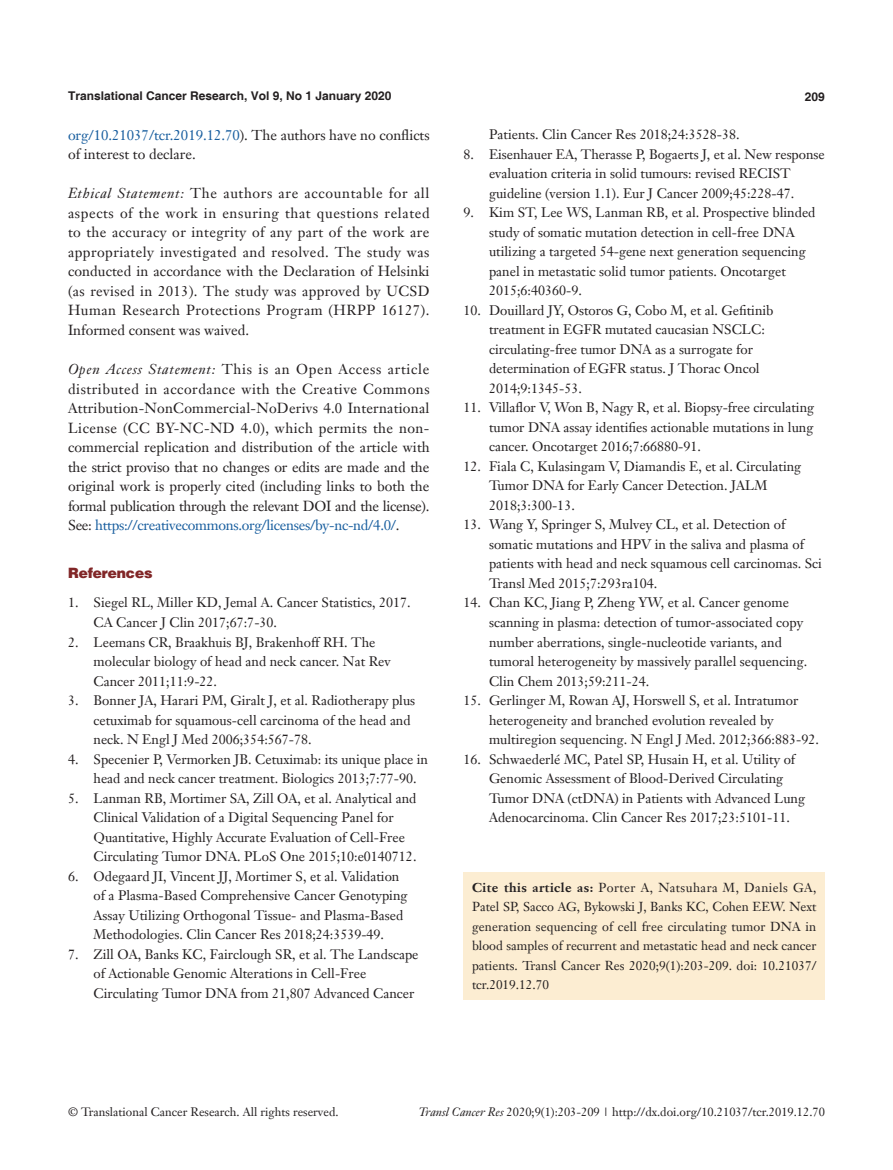
<style>
.page{position:relative;width:893px;height:1170px;background:#fff}
.page>*{position:absolute;margin:0;border:0;box-sizing:border-box;transform-origin:0 0}
.t1{font:14.25px/19.5px "Janson Text LT";color:#231f20;text-align:justify}
.t2{font:900 14.25px "Helvetica";color:#812627}
.t3{font:13.5px/19.5px "Janson Text LT";color:#231f20}
.Cite{font:12.75px/19.5px "Janson Text LT";letter-spacing:.005em;color:#231f20;text-align:justify}
.t4{font:12px "Janson Text LT";color:#231f20}
.t5{font:700 12px "Helvetica";color:#231f20}
.s1{color:#175d9e}
.s2{font-style:italic}
.s3{font-weight:700}
</style>
<div class="page">
<div style="left:463px;top:872px;width:362px;height:127px;background:#fcedd2"></div>
<p class="t5" style="left:68px;top:88px;width:325px">Translational Cancer Research, Vol 9, No 1 January 2020</p>
<p class="t5" style="left:805px;top:89px;width:22px">209</p>
<p class="t1" style="left:68px;top:125px;width:363px"><span class="s1">org/10.21037/tcr.2019.12.70</span>). The authors have no conflicts of interest to declare.</p>
<p class="t1" style="left:68px;top:183px;width:363px"><span class="s2">Ethical Statement:</span> The authors are accountable for all aspects of the work in ensuring that questions related to the accuracy or integrity of any part of the work are appropriately investigated and resolved. The study was conducted in accordance with the Declaration of Helsinki (as revised in 2013). The study was approved by UCSD Human Research Protections Program (HRPP 16127).<br>Informed consent was waived.</p>
<p class="t1" style="left:68px;top:359px;width:363px"><span class="s2">Open Access Statement:</span> This is an Open Access article distributed in accordance with the Creative Commons Attribution-NonCommercial-NoDerivs 4.0 International License (CC BY-NC-ND 4.0), which permits the non&shy;commercial replication and distribution of the article with the strict proviso that no changes or edits are made and the original work is properly cited (including links to both the formal publication through the relevant DOI and the license).<br>See: <span class="s1">https://creativecommons.org/licenses/by-nc-nd/4.0/</span>.</p>
<p class="t2" style="left:68px;top:564px;width:86px">References</p>
<p class="t3" style="left:94px;top:593px;width:318px;text-indent:-26px">1. Siegel RL, Miller KD, Jemal A. Cancer Statistics, 2017.<br>CA Cancer J Clin 2017;67:7-30.</p>
<p class="t3" style="left:94px;top:632px;width:299px;text-indent:-26px">2. Leemans CR, Braakhuis BJ, Brakenhoff RH. The molecular biology of head and neck cancer. Nat Rev<br>Cancer 2011;11:9-22.</p>
<p class="t3" style="left:94px;top:690px;width:323px;text-indent:-26px">3. Bonner JA, Harari PM, Giralt J, et al. Radiotherapy plus cetuximab for squamous-cell carcinoma of the head and neck. N Engl J Med 2006;354:567-78.</p>
<p class="t3" style="left:94px;top:749px;width:336px;text-indent:-26px">4. Specenier P, Vermorken JB. Cetuximab: its unique place in head and neck cancer treatment. Biologics 2013;7:77-90.</p>
<p class="t3" style="left:94px;top:788px;width:324px;text-indent:-26px">5. Lanman RB, Mortimer SA, Zill OA, et al. Analytical and Clinical Validation of a Digital Sequencing Panel for Quantitative, Highly Accurate Evaluation of Cell-Free Circulating Tumor DNA. PLoS One 2015;10:e0140712.</p>
<p class="t3" style="left:94px;top:866px;width:315px;text-indent:-26px">6. Odegaard JI, Vincent JJ, Mortimer S, et al. Validation of a Plasma-Based Comprehensive Cancer Genotyping Assay Utilizing Orthogonal Tissue- and Plasma-Based Methodologies. Clin Cancer Res 2018;24:3539-49.</p>
<p class="t3" style="left:94px;top:944px;width:326px;text-indent:-26px">7. Zill OA, Banks KC, Fairclough SR, et al. The Landscape of Actionable Genomic Alterations in Cell-Free<br>Circulating Tumor DNA from 21,807 Advanced Cancer</p>
<p class="t3" style="left:489px;top:125px;width:252px">Patients. Clin Cancer Res 2018;24:3528-38.</p>
<p class="t3" style="left:489px;top:144px;width:337px;text-indent:-26px">8. Eisenhauer EA, Therasse P, Bogaerts J, et al. New response evaluation criteria in solid tumours: revised RECIST guideline (version 1.1). Eur J Cancer 2009;45:228-47.</p>
<p class="t3" style="left:489px;top:203px;width:328px;text-indent:-26px">9. Kim ST, Lee WS, Lanman RB, et al. Prospective blinded study of somatic mutation detection in cell-free DNA utilizing a targeted 54-gene next generation sequencing panel in metastatic solid tumor patients. Oncotarget 2015;6:40360-9.</p>
<p class="t3" style="left:489px;top:300px;width:286px;text-indent:-26px">10. Douillard JY, Ostoros G, Cobo M, et al. Gefitinib treatment in EGFR mutated caucasian NSCLC: circulating-free tumor DNA as a surrogate for determination of EGFR status. J Thorac Oncol 2014;9:1345-53.</p>
<p class="t3" style="left:489px;top:398px;width:327px;text-align:justify;text-indent:-26px">11. Villaflor V, Won B, Nagy R, et al. Biopsy-free circulating tumor DNA assay identifies actionable mutations in lung cancer. Oncotarget 2016;7:66880-91.</p>
<p class="t3" style="left:489px;top:456px;width:314px;text-indent:-26px">12. Fiala C, Kulasingam V, Diamandis E, et al. Circulating<br>Tumor DNA for Early Cancer Detection. JALM<br>2018;3:300-13.</p>
<p class="t3" style="left:489px;top:515px;width:334px;text-indent:-26px">13. Wang Y, Springer S, Mulvey CL, et al. Detection of somatic mutations and HPV in the saliva and plasma of patients with head and neck squamous cell carcinomas. Sci Transl Med 2015;7:293ra104.</p>
<p class="t3" style="left:489px;top:593px;width:320px;text-indent:-26px">14. Chan KC, Jiang P, Zheng YW, et al. Cancer genome scanning in plasma: detection of tumor-associated copy number aberrations, single-nucleotide variants, and tumoral heterogeneity by massively parallel sequencing.<br>Clin Chem 2013;59:211-24.</p>
<p class="t3" style="left:489px;top:690px;width:331px;text-indent:-26px">15. Gerlinger M, Rowan AJ, Horswell S, et al. Intratumor heterogeneity and branched evolution revealed by multiregion sequencing. N Engl J Med. 2012;366:883-92.</p>
<p class="t3" style="left:489px;top:749px;width:318px;text-indent:-26px">16. Schwaederlé MC, Patel SP, Husain H, et al. Utility of Genomic Assessment of Blood-Derived Circulating Tumor DNA (ctDNA) in Patients with Advanced Lung Adenocarcinoma. Clin Cancer Res 2017;23:5101-11.</p>
<p class="Cite" style="left:472px;top:877px;width:346px"><span class="s3">Cite this article as:</span> Porter A, Natsuhara M, Daniels GA, Patel SP, Sacco AG, Bykowski J, Banks KC, Cohen EEW. Next generation sequencing of cell free circulating tumor DNA in blood samples of recurrent and metastatic head and neck cancer patients. Transl Cancer Res 2020;9(1):203-209. doi: 10.21037/ tcr.2019.12.70</p>
<p class="t4" style="left:68px;top:1104px;width:272px">© Translational Cancer Research. All rights reserved.</p>
<p class="t4" style="left:419px;top:1104px;width:408px"><span class="s2">Transl Cancer Res</span> 2020;9(1):203-209 | http://dx.doi.org/10.21037/tcr.2019.12.70</p>
</div>
